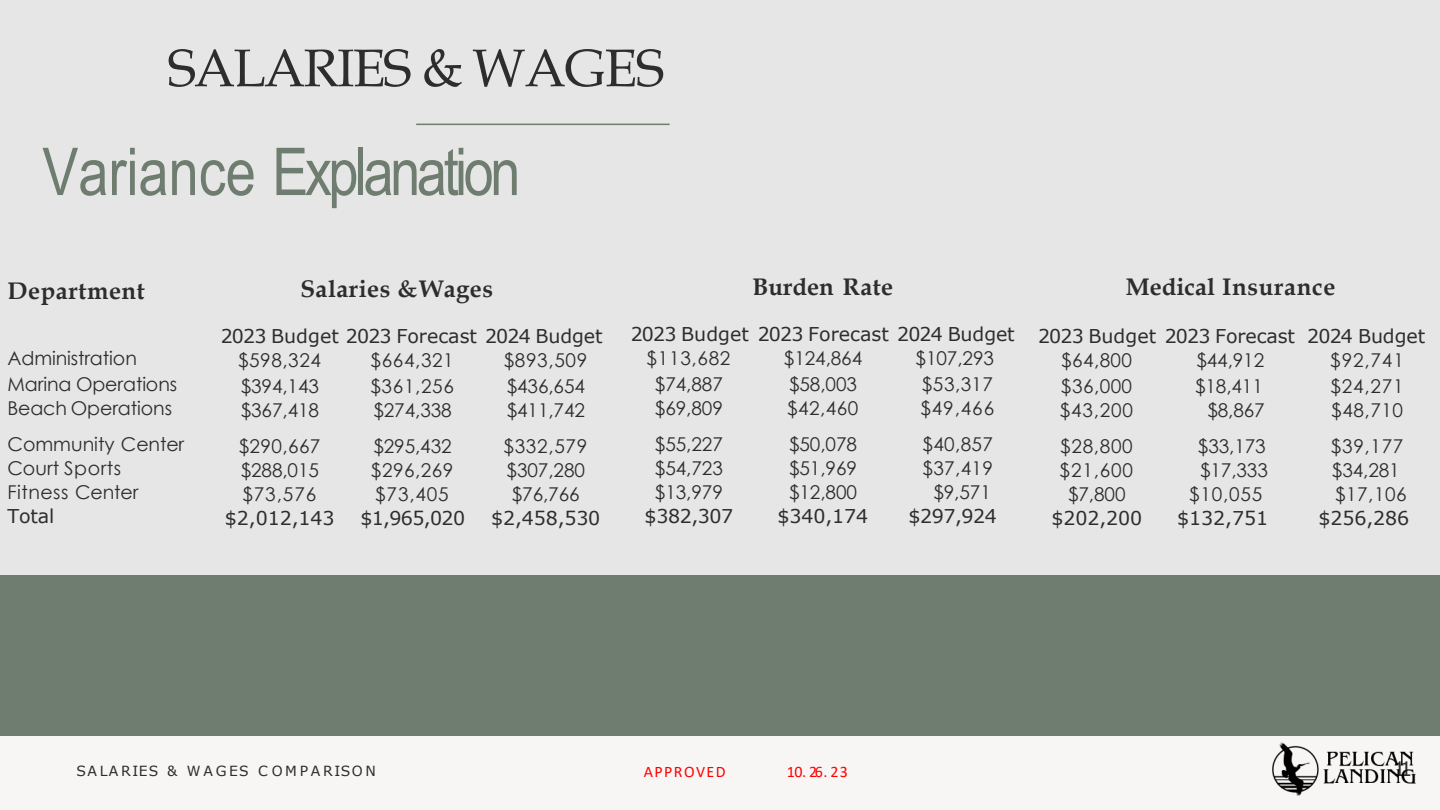
<style>
.page{position:relative;width:1440px;height:810px;background:#e6e6e6}
.page>*{position:absolute;margin:0;border:0;box-sizing:border-box;transform-origin:0 0}
.t1{font:66px "Arial Narrow";letter-spacing:-.05em;color:#6e7d6f}
.t2{font:53px "Book Antiqua";letter-spacing:-.035em;color:#2d2d2d}
.t3{font:700 24px "Book Antiqua";letter-spacing:.02em;color:#2d2d2d}
.t4{font:700 24px "Book Antiqua";color:#2d2d2d}
.t5{font:20px "Verdana";color:#2d2d2d}
.t6{font:19px "Century Gothic";letter-spacing:-.005em;color:#2d2d2d}
.t7{font:19px "Verdana";letter-spacing:-.005em;color:#2d2d2d}
.t8{font:19px "Century Gothic";letter-spacing:.025em;color:#2d2d2d}
.t9{font:16px "Calibri";letter-spacing:.09em;color:#f00}
.t10{font:14px "Verdana";letter-spacing:.18em;color:#2d2d2d}
</style>
<div class="page">
<div style="left:0;top:736px;width:1440px;height:74px;background:#f7f6f4"></div>
<hr style="left:416px;top:124px;width:254px;height:1px;background:#6e7d6f">
<img style="left:1273px;top:743px;width:142px;height:53px">
<div style="left:0;top:576px;width:1440px;height:160px;background:#6e7d6f"></div>
<h2 class="t2" style="left:168px;top:31px;width:498px">SALARIES &amp; WAGES</h2>
<p class="t1" style="left:42px;top:123px;width:480px">Variance Explanation</p>
<p class="t3" style="left:8px;top:274px;width:139px">Department</p>
<p class="t3" style="left:300px;top:273px;width:194px">Salaries &amp;Wages</p>
<p class="t7" style="left:221px;top:324px;width:383px">2023 Budget 2023 Forecast 2024 Budget</p>
<p class="t4" style="left:753px;top:271px;width:142px">Burden Rate</p>
<p class="t7" style="left:631px;top:321px;width:386px">2023 Budget 2023 Forecast 2024 Budget</p>
<p class="t3" style="left:1126px;top:271px;width:211px">Medical Insurance</p>
<p class="t7" style="left:1038px;top:323px;width:389px">2023 Budget 2023 Forecast 2024 Budget</p>
<p class="t6" style="left:8px;top:345px;width:131px">Administration</p>
<p class="t6" style="left:238px;top:347px;width:84px">$598,324</p>
<p class="t6" style="left:371px;top:347px;width:85px">$664,321</p>
<p class="t6" style="left:504px;top:347px;width:85px">$893,509</p>
<p class="t6" style="left:647px;top:345px;width:85px">$113,682</p>
<p class="t6" style="left:784px;top:345px;width:80px">$124,864</p>
<p class="t6" style="left:916px;top:345px;width:80px">$107,293</p>
<p class="t6" style="left:1061px;top:347px;width:72px">$64,800</p>
<p class="t6" style="left:1196px;top:347px;width:69px">$44,912</p>
<p class="t6" style="left:1330px;top:347px;width:75px">$92,741</p>
<p class="t6" style="left:8px;top:371px;width:171px">Marina Operations</p>
<p class="t6" style="left:241px;top:373px;width:80px">$394,143</p>
<p class="t6" style="left:370px;top:373px;width:85px">$361,256</p>
<p class="t6" style="left:507px;top:373px;width:80px">$436,654</p>
<p class="t6" style="left:655px;top:371px;width:69px">$74,887</p>
<p class="t6" style="left:789px;top:371px;width:69px">$58,003</p>
<p class="t6" style="left:922px;top:371px;width:73px">$53,317</p>
<p class="t6" style="left:1061px;top:373px;width:73px">$36,000</p>
<p class="t6" style="left:1195px;top:373px;width:69px">$18,411</p>
<p class="t6" style="left:1331px;top:373px;width:74px">$24,271</p>
<p class="t6" style="left:8px;top:395px;width:166px">Beach Operations</p>
<p class="t6" style="left:241px;top:397px;width:80px">$367,418</p>
<p class="t6" style="left:373px;top:397px;width:80px">$274,338</p>
<p class="t6" style="left:507px;top:397px;width:80px">$411,742</p>
<p class="t6" style="left:655px;top:395px;width:69px">$69,809</p>
<p class="t6" style="left:787px;top:395px;width:73px">$42,460</p>
<p class="t6" style="left:920px;top:395px;width:75px">$49,466</p>
<p class="t6" style="left:1060px;top:397px;width:74px">$43,200</p>
<p class="t6" style="left:1207px;top:397px;width:59px">$8,867</p>
<p class="t6" style="left:1331px;top:397px;width:73px">$48,710</p>
<p class="t6" style="left:8px;top:431px;width:178px">Community Center</p>
<p class="t6" style="left:239px;top:433px;width:83px">$290,667</p>
<p class="t6" style="left:373px;top:433px;width:80px">$295,432</p>
<p class="t6" style="left:503px;top:433px;width:85px">$332,579</p>
<p class="t6" style="left:655px;top:431px;width:69px">$55,227</p>
<p class="t6" style="left:789px;top:431px;width:69px">$50,078</p>
<p class="t6" style="left:922px;top:431px;width:72px">$40,857</p>
<p class="t6" style="left:1060px;top:433px;width:74px">$28,800</p>
<p class="t6" style="left:1198px;top:433px;width:69px">$33,173</p>
<p class="t6" style="left:1331px;top:433px;width:74px">$39,177</p>
<p class="t8" style="left:8px;top:455px;width:115px">Court Sports</p>
<p class="t6" style="left:241px;top:457px;width:80px">$288,015</p>
<p class="t6" style="left:371px;top:457px;width:84px">$296,269</p>
<p class="t6" style="left:507px;top:457px;width:80px">$307,280</p>
<p class="t6" style="left:655px;top:455px;width:69px">$54,723</p>
<p class="t6" style="left:789px;top:455px;width:69px">$51,969</p>
<p class="t6" style="left:922px;top:455px;width:72px">$37,419</p>
<p class="t6" style="left:1060px;top:457px;width:75px">$21,600</p>
<p class="t6" style="left:1200px;top:457px;width:69px">$17,333</p>
<p class="t6" style="left:1332px;top:457px;width:69px">$34,281</p>
<p class="t8" style="left:8px;top:479px;width:132px">Fitness Center</p>
<p class="t6" style="left:242px;top:481px;width:75px">$73,576</p>
<p class="t6" style="left:375px;top:481px;width:75px">$73,405</p>
<p class="t6" style="left:512px;top:481px;width:69px">$76,766</p>
<p class="t6" style="left:655px;top:479px;width:69px">$13,979</p>
<p class="t6" style="left:789px;top:479px;width:69px">$12,800</p>
<p class="t6" style="left:933px;top:479px;width:59px">$9,571</p>
<p class="t6" style="left:1068px;top:481px;width:59px">$7,800</p>
<p class="t6" style="left:1189px;top:481px;width:74px">$10,055</p>
<p class="t6" style="left:1335px;top:481px;width:73px">$17,106</p>
<p class="t7" style="left:8px;top:503px;width:48px">Total</p>
<p class="t7" style="left:225px;top:505px;width:111px">$2,012,143</p>
<p class="t7" style="left:360px;top:505px;width:106px">$1,965,020</p>
<p class="t7" style="left:491px;top:505px;width:111px">$2,458,530</p>
<p class="t7" style="left:645px;top:503px;width:90px">$382,307</p>
<p class="t7" style="left:778px;top:503px;width:92px">$340,174</p>
<p class="t7" style="left:909px;top:503px;width:90px">$297,924</p>
<p class="t7" style="left:1051px;top:505px;width:92px">$202,200</p>
<p class="t7" style="left:1177px;top:505px;width:92px">$132,751</p>
<p class="t7" style="left:1318px;top:505px;width:92px">$256,286</p>
<p class="t10" style="left:76px;top:762px;width:301px">SALARIES &amp; WAGES COMPARISON</p>
<p class="t9" style="left:644px;top:760px;width:83px">APPROVED</p>
<p class="t9" style="left:787px;top:760px;width:63px">10. 26. 23</p>
<p class="t5" style="left:1393px;top:755px;width:21px">11</p>
</div>
